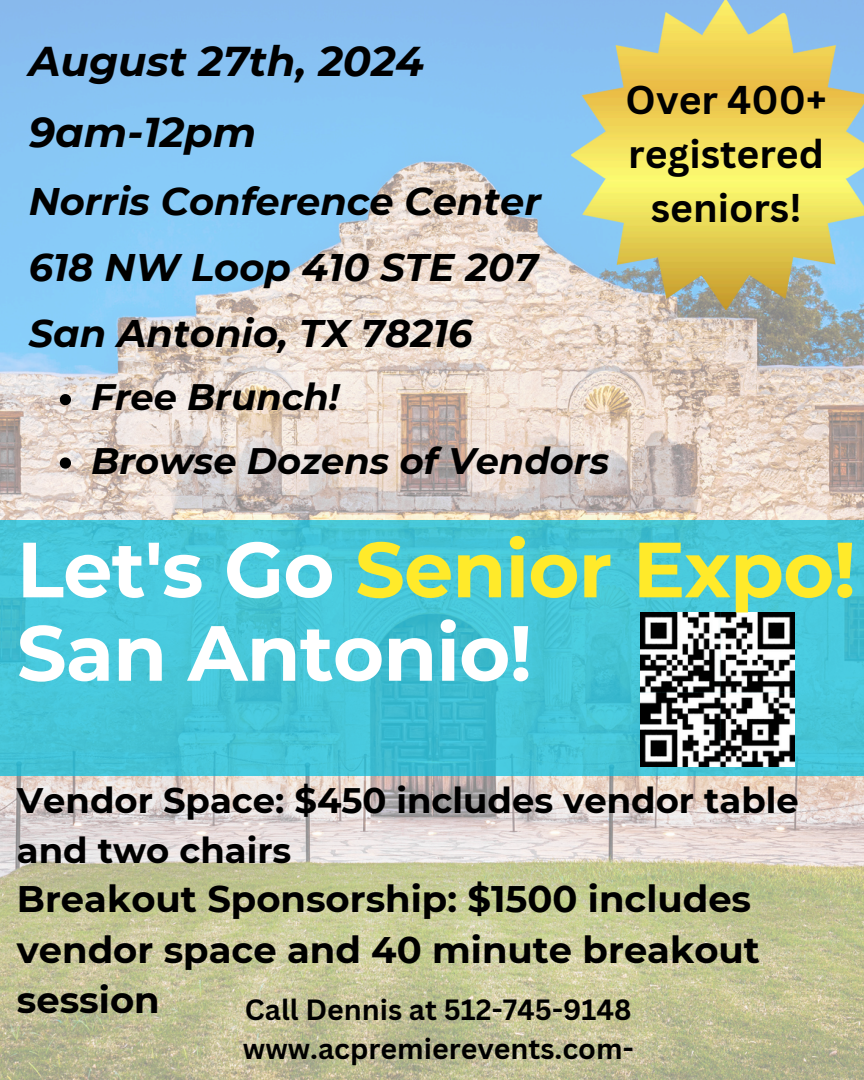
<style>
.page{position:relative;width:864px;height:1080px;background:#fff}
.page>*{position:absolute;margin:0;border:0;box-sizing:border-box;transform-origin:0 0}
.t1{font:700 78px/83.4px "Montserrat";letter-spacing:-.01em;color:#fff}
.t2{font:italic 700 41.55px/70.8px "Montserrat";color:#000}
.t3{font:700 39.15px/53.7px "Canva Sans";color:#000;text-align:center}
.t4{font:italic 700 38.4px/65.8px "Montserrat";color:#000;text-align:justify}
.t5{font:700 36.9px/50.7px "Montserrat";color:#000}
.t6{font:italic 700 36.75px "Montserrat";color:#000}
.t7{font:700 35.4px/49.5px "Montserrat";color:#000}
.t8{font:700 28.5px "Canva Sans";color:#000}
.s1{color:#ffea2a}
</style>
<div class="page">
<img style="left:0;top:0;width:864px;height:1080px">
<svg style="left:0;top:520px;width:864px;height:256px;background:#44c4d7"></svg>
<img style="left:572px;top:0;width:292px;height:309px">
<img style="left:640px;top:612px;width:154px;height:155px">
<svg style="left:60px;top:394px;width:11px;height:11px"></svg>
<svg style="left:60px;top:457px;width:11px;height:12px"></svg>
<p class="t2" style="left:29px;top:25px;width:397px">August 27th, 2024<br>9am-12pm</p>
<p class="t4" style="left:29px;top:168px;width:514px">Norris Conference Center 618 NW Loop 410 STE 207<br>San Antonio, TX 78216</p>
<h2 class="t6" style="left:91px;top:375px;width:250px">Free Brunch!</h2>
<h1 class="t6" style="left:91px;top:438px;width:519px">Browse Dozens of Vendors</h1>
<p class="t3" style="left:626px;top:72px;width:203px">Over 400+ registered seniors!</p>
<p class="t1" style="left:17px;top:528px;width:841px">Let's Go <span class="s1">Senior Expo!<br></span>San Antonio!</p>
<p class="t7" style="left:17px;top:776px;width:783px">Vendor Space: $450 includes vendor table and two chairs</p>
<p class="t5" style="left:17px;top:873px;width:745px">Breakout Sponsorship: $1500 includes vendor space and 40 minute breakout session</p>
<h2 class="t8" style="left:245px;top:990px;width:388px">Call Dennis at 512-745-9148</h2>
<p class="t8" style="left:243px;top:1029px;width:392px">www.acpremierevents.com-</p>
</div>
